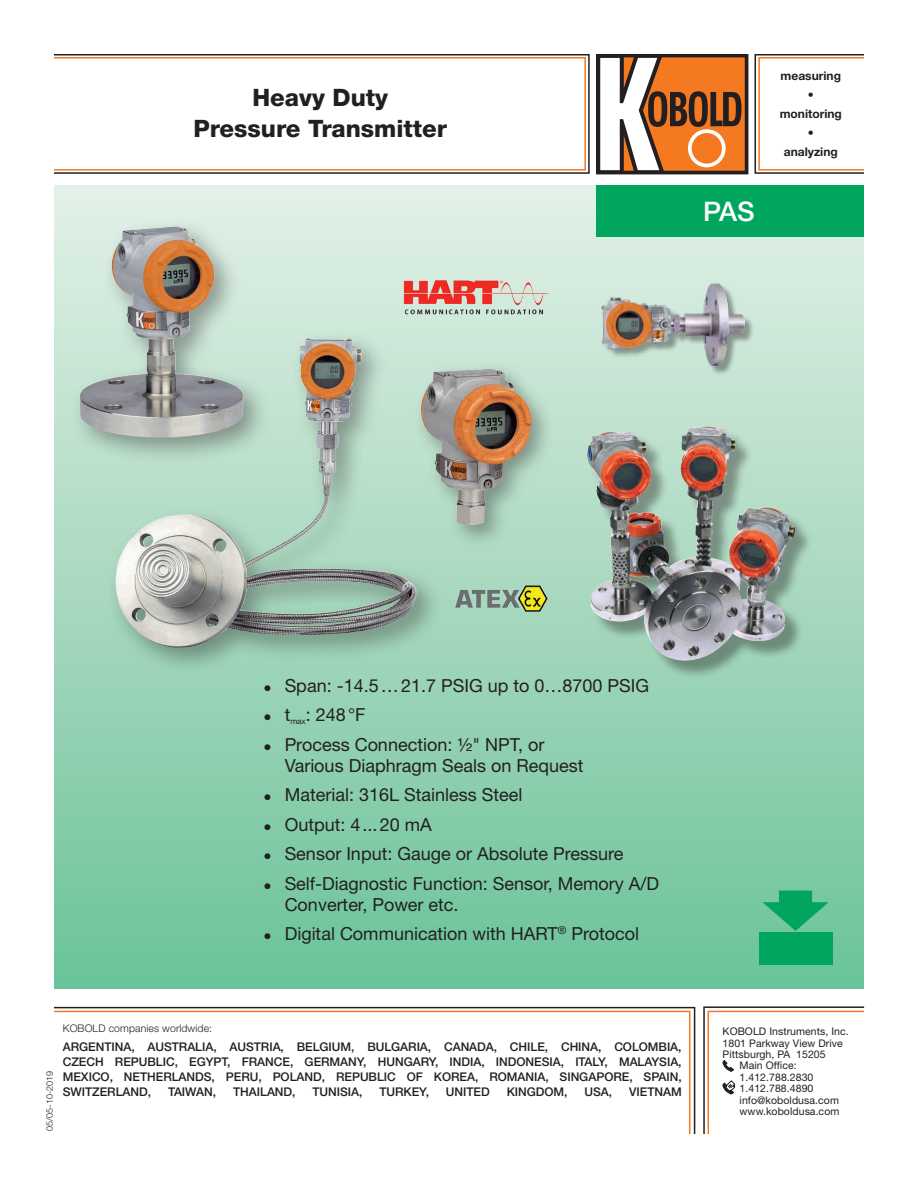
<style>
.page{position:relative;width:918px;height:1188px;background:#fff}
.page>*{position:absolute;margin:0;border:0;box-sizing:border-box;transform-origin:0 0}
.t1{font:500 27px "Helvetica Neue LT Std";color:#fff}
.fliesstext{font:800 24px "Helvetica Neue LT Std";color:#231f20}
.t2{font:18px/21px "Helvetica Neue LT Std";color:#231f20}
.Fliesstext_0_8{font:500 12px/15px "Helvetica Neue LT Std";letter-spacing:-.005em;color:#231f20;text-align:justify}
.fliesstext-2{font:700 12px "Helvetica Neue LT Std";color:#231f20}
.fliesstext-3{font:10.5px "Helvetica Neue LT Std";letter-spacing:.005em;color:#231f20}
.Fliesstext_0_8-2{font:300 10.5px "Helvetica Neue LT Std";letter-spacing:.01em;color:#231f20}
.t3{font:300 9px "Helvetica Neue LT Std";color:#231f20}
.s1{font-family:"Arial";font-size:13.5px}
</style>
<div class="page">
<div style="left:54px;top:186px;width:810px;height:803px;background:linear-gradient(to bottom,#e4f0e7,#6bc398)"></div>
<div style="left:53px;top:57px;width:533px;height:114px;border:2px solid #f47921"></div>
<div style="left:758px;top:57px;width:107px;height:114px;border:2px solid #f47921"></div>
<div style="left:53px;top:54px;width:537px;height:120px;border:2px solid #231f20"></div>
<div style="left:755px;top:54px;width:110px;height:120px;border:2px solid #231f20"></div>
<svg style="left:596px;top:54px;width:149px;height:120px"></svg>
<div style="left:688px;top:129px;width:38px;height:38px;border:4px solid #fff;border-radius:50%"></div>
<svg style="left:762px;top:891px;width:67px;height:40px;background:#3bb67e"></svg>
<div style="left:759px;top:932px;width:73px;height:33px;background:#00a65d"></div>
<div style="left:596px;top:186px;width:268px;height:51px;background:#00a65d"></div>
<svg style="left:54px;top:1006px;width:642px;height:128px"></svg>
<div style="left:413px;top:361px;width:142px;height:187px;background:#231f20;opacity:.4"></div>
<img style="left:444px;top:369px;width:88px;height:156px">
<div style="left:71px;top:217px;width:200px;height:248px;background:#231f20;opacity:.4"></div>
<img style="left:80px;top:226px;width:164px;height:212px">
<div style="left:106px;top:329px;width:338px;height:346px;background:#231f20;opacity:.4"></div>
<img style="left:277px;top:338px;width:48px;height:208px">
<svg style="left:703px;top:1006px;width:162px;height:128px"></svg>
<div style="left:590px;top:428px;width:223px;height:251px;background:#231f20;opacity:.41"></div>
<img style="left:592px;top:426px;width:114px;height:141px">
<div style="left:603px;top:285px;width:152px;height:90px;background:#231f20;opacity:.41"></div>
<img style="left:598px;top:281px;width:151px;height:86px">
<img style="left:404px;top:281px;width:144px;height:35px">
<img style="left:455px;top:584px;width:93px;height:28px">
<p class="fliesstext" style="left:252px;top:83px;width:137px">Heavy Duty</p>
<p class="fliesstext" style="left:193px;top:114px;width:255px">Pressure Transmitter</p>
<h1 class="t1" style="left:703px;top:195px;width:53px">PAS</h1>
<p class="fliesstext-2" style="left:781px;top:68px;width:62px">measuring</p>
<p class="fliesstext-2" style="left:808px;top:87px;width:8px">•</p>
<p class="fliesstext-2" style="left:780px;top:107px;width:64px">monitoring</p>
<p class="fliesstext-2" style="left:808px;top:126px;width:8px">•</p>
<p class="fliesstext-2" style="left:784px;top:145px;width:55px">analyzing</p>
<p class="t2" style="left:263px;top:675px;width:387px"><span class="s1">●</span> Span: -14.5…21.7 PSIG up to 0…8700 PSIG</p>
<p class="t2" style="left:263px;top:704px;width:104px"><span class="s1">●</span> t<sub>max</sub>: 248°F</p>
<p class="t2" style="left:285px;top:734px;width:300px;text-indent:-21px"><span class="s1">●</span> Process Connection: ½" NPT, or<br>Various Diaphragm Seals on Request</p>
<p class="t2" style="left:263px;top:784px;width:260px"><span class="s1">●</span> Material: 316L Stainless Steel</p>
<p class="t2" style="left:263px;top:814px;width:170px"><span class="s1">●</span> Output: 4...20 mA</p>
<p class="t2" style="left:263px;top:843px;width:361px"><span class="s1">●</span> Sensor Input: Gauge or Absolute Pressure</p>
<p class="t2" style="left:285px;top:873px;width:376px;text-indent:-21px"><span class="s1">●</span> Self-Diagnostic Function: Sensor, Memory A/D<br>Converter, Power etc.</p>
<p class="t2" style="left:263px;top:923px;width:377px"><span class="s1">●</span> Digital Communication with HART<sup>®</sup> Protocol</p>
<p class="t3" style="left:44px;top:1131px;width:61px;rotate:-90deg">05/05-10-2019</p>
<p class="Fliesstext_0_8-2" style="left:63px;top:1022px;width:151px">KOBOLD companies worldwide:</p>
<p class="Fliesstext_0_8" style="left:63px;top:1039px;width:620px">ARGENTINA, AUSTRALIA, AUSTRIA, BELGIUM, BULGARIA, CANADA, CHILE, CHINA, COLOMBIA, CZECH REPUBLIC, EGYPT, FRANCE, GERMANY, HUNGARY, INDIA, INDONESIA, ITALY, MALAYSIA, MEXICO, NETHERLANDS, PERU, POLAND, REPUBLIC OF KOREA, ROMANIA, SINGAPORE, SPAIN, SWITZERLAND,</p>
<p class="Fliesstext_0_8" style="left:168px;top:1084px;width:50px">TAIWAN,</p>
<p class="Fliesstext_0_8" style="left:233px;top:1084px;width:64px">THAILAND,</p>
<p class="Fliesstext_0_8" style="left:313px;top:1084px;width:51px">TUNISIA,</p>
<p class="Fliesstext_0_8" style="left:379px;top:1084px;width:51px">TURKEY,</p>
<p class="Fliesstext_0_8" style="left:446px;top:1084px;width:45px">UNITED</p>
<p class="Fliesstext_0_8" style="left:507px;top:1084px;width:62px">KINGDOM,</p>
<p class="Fliesstext_0_8" style="left:585px;top:1084px;width:29px">USA,</p>
<p class="Fliesstext_0_8" style="left:629px;top:1084px;width:54px">VIETNAM</p>
<p class="fliesstext-3" style="left:723px;top:1025px;width:128px">KOBOLD Instruments, Inc.</p>
<p class="fliesstext-3" style="left:723px;top:1037px;width:122px">1801 Parkway View Drive</p>
<p class="fliesstext-3" style="left:723px;top:1048px;width:105px">Pittsburgh, PA 15205</p>
<p class="fliesstext-3" style="left:740px;top:1059px;width:59px">Main Office:</p>
<p class="fliesstext-3" style="left:740px;top:1071px;width:75px">1.412.788.2830</p>
<p class="fliesstext-3" style="left:740px;top:1082px;width:75px">1.412.788.4890</p>
<p class="fliesstext-3" style="left:740px;top:1094px;width:101px">info@koboldusa.com</p>
<p class="fliesstext-3" style="left:740px;top:1105px;width:101px">www.koboldusa.com</p>
</div>
